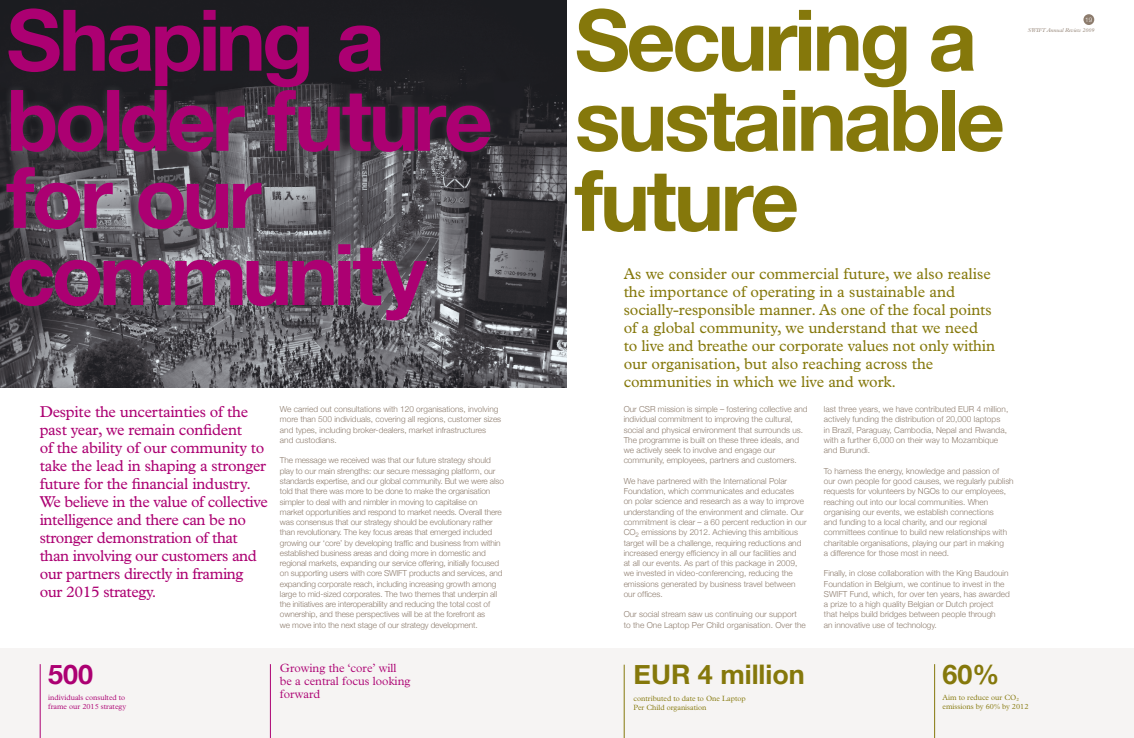
<style>
.page{position:relative;width:1134px;height:738px;background:#fff}
.page>*{position:absolute;margin:0;border:0;box-sizing:border-box;transform-origin:0 0}
.t1{font:700 85px/80px "Helvetica Neue";letter-spacing:-.04em;color:#85780b}
.t2{font:700 26.9px "Helvetica Neue";color:#85780b}
.t3{font:700 26.9px "Helvetica Neue";color:#ac0072}
.t4{font:15.8px/18px "Plantin";letter-spacing:-.025em;color:#ac0072}
.t5{font:15.8px/18px "Plantin";color:#85780b}
.t6{font:300 12px/13px "Plantin";color:#ac0072}
.t7{font:300 8.2px/10.2px "Helvetica Neue";color:#8d7c6d}
.t8{font:300 7.6px/9px "Plantin";color:#85780b}
.t9{font:300 7.6px/9px "Plantin";color:#ac0072}
.t10{font:300 6.2px "Helvetica Neue";color:#fff}
.t11{font:italic 300 5.5px "Plantin";color:#8d7c6d}
</style>
<div class="page">
<div style="left:1083px;top:14px;width:11px;height:11px;background:#8d7c6d;border-radius:50%"></div>
<img style="left:0;top:0;width:567px;height:387px">
<div style="left:0;top:647px;width:1134px;height:90px;background:#f6f4f3"></div>
<hr style="left:934px;top:663px;width:1px;height:74px;background:#85780b">
<hr style="left:40px;top:663px;width:1px;height:74px;background:#ac0072">
<hr style="left:624px;top:664px;width:1px;height:73px;background:#85780b">
<hr style="left:270px;top:663px;width:1px;height:74px;background:#ac0072">
<div style="left:0;top:82px;width:498px;height:245px;background:#fff;opacity:.15"></div>
<svg style="left:10px;top:244px;width:417px;height:76px;background:#793d67"></svg>
<svg style="left:6px;top:167px;width:255px;height:62px;background:#7e3e6b"></svg>
<svg style="left:8px;top:8px;width:483px;height:144px;background:#541943"></svg>
<h1 class="t1" style="left:575px;top:-2px;width:432px">Securing a sustainable future</h1>
<p class="t10" style="left:1085px;top:16px;width:8px">19</p>
<p class="t11" style="left:1028px;top:27px;width:68px">SWIFT Annual Review 2009</p>
<p class="t5" style="left:624px;top:264px;width:373px">As we consider our commercial future, we also realise the importance of operating in a sustainable and socially-responsible manner. As one of the focal points of a global community, we understand that we need to live and breathe our corporate values not only within our organisation, but also reaching across the communities in which we live and work.</p>
<p class="t4" style="left:40px;top:402px;width:230px">Despite the uncertainties of the past year, we remain confident<br>of the ability of our community to take the lead in shaping a stronger future for the financial industry.<br>We believe in the value of collective intelligence and there can be no stronger demonstration of that than involving our customers and our partners directly in framing our 2015 strategy.</p>
<p class="t7" style="left:280px;top:403px;width:223px">We carried out consultations with 120 organisations, involving more than 500 individuals, covering all regions, customer sizes and types, including broker-dealers, market infrastructures and custodians.</p>
<p class="t7" style="left:280px;top:455px;width:226px">The message we received was that our future strategy should play to our main strengths: our secure messaging platform, our standards expertise, and our global community. But we were also told that there was more to be done to make the organisation simpler to deal with and nimbler in moving to capitalise on<br>market opportunities and respond to market needs. Overall there was consensus that our strategy should be evolutionary rather than revolutionary. The key focus areas that emerged included growing our ‘core’ by developing traffic and business from within established business areas and doing more in domestic and regional markets, expanding our service offering, initially focused on supporting users with core SWIFT products and services, and expanding corporate reach, including increasing growth among large to mid-sized corporates. The two themes that underpin all the initiatives are interoperability and reducing the total cost of ownership, and these perspectives will be at the forefront as<br>we move into the next stage of our strategy development.</p>
<p class="t7" style="left:624px;top:403px;width:185px">Our CSR mission is simple – fostering collective and individual commitment to improving the cultural, social and physical environment that surrounds us.<br>The programme is built on these three ideals, and we actively seek to involve and engage our community, employees, partners and customers.</p>
<p class="t7" style="left:624px;top:475px;width:184px">We have partnered with the International Polar Foundation, which communicates and educates<br>on polar science and research as a way to improve understanding of the environment and climate. Our commitment is clear – a 60 percent reduction in our CO<sub>2</sub> emissions by 2012. Achieving this ambitious target will be a challenge, requiring reductions and increased energy efficiency in all our facilities and<br>at all our events. As part of this package in 2009, we invested in video-conferencing, reducing the emissions generated by business travel between our offices.</p>
<p class="t7" style="left:624px;top:608px;width:184px">Our social stream saw us continuing our support to the One Laptop Per Child organisation. Over the</p>
<p class="t7" style="left:824px;top:403px;width:186px">last three years, we have contributed EUR 4 million, actively funding the distribution of 20,000 laptops in Brazil, Paraguay, Cambodia, Nepal and Rwanda, with a further 6,000 on their way to Mozambique and Burundi.</p>
<p class="t7" style="left:824px;top:465px;width:191px">To harness the energy, knowledge and passion of<br>our own people for good causes, we regularly publish requests for volunteers by NGOs to our employees, reaching out into our local communities. When organising our events, we establish connections<br>and funding to a local charity, and our regional committees continue to build new relationships with charitable organisations, playing our part in making<br>a difference for those most in need.</p>
<p class="t7" style="left:824px;top:567px;width:187px">Finally, in close collaboration with the King Baudouin Foundation in Belgium, we continue to invest in the SWIFT Fund, which, for over ten years, has awarded a prize to a high quality Belgian or Dutch project<br>that helps build bridges between people through<br>an innovative use of technology.</p>
<h2 class="t3" style="left:48px;top:656px;width:46px">500</h2>
<p class="t9" style="left:48px;top:692px;width:79px">individuals consulted to frame our 2015 strategy</p>
<h3 class="t6" style="left:280px;top:660px;width:132px">Growing the ‘core’ will be a central focus looking forward</h3>
<h2 class="t2" style="left:634px;top:657px;width:173px">EUR 4 million</h2>
<p class="t8" style="left:634px;top:693px;width:114px">contributed to date to One Laptop<br>Per Child organisation</p>
<h2 class="t2" style="left:943px;top:656px;width:58px">60%</h2>
<p class="t8" style="left:943px;top:692px;width:87px">Aim to reduce our CO<sub>2 </sub>emissions by 60% by 2012</p>
</div>
